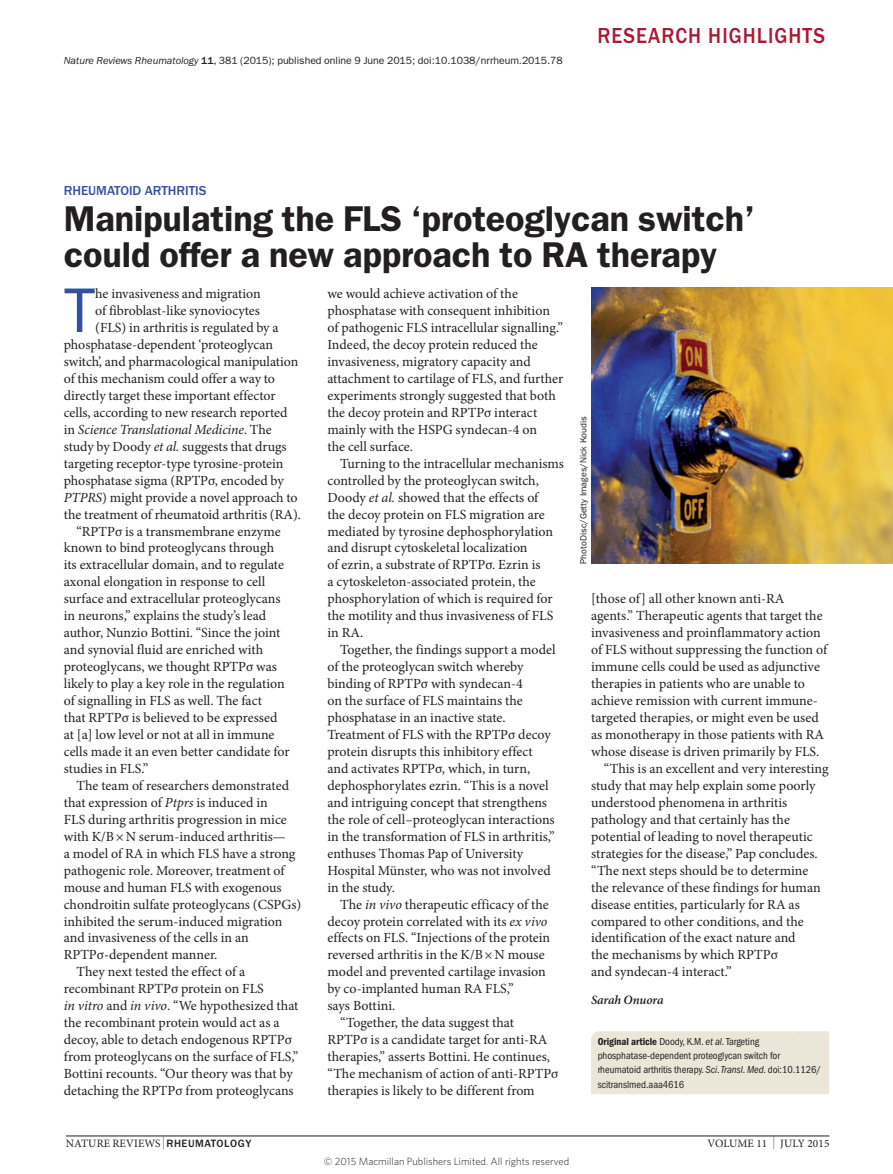
<style>
.page{position:relative;width:893px;height:1174px;background:#fff}
.page>*{position:absolute;margin:0;border:0;box-sizing:border-box;transform-origin:0 0}
.Body_drop_cap{font:63.3px "ITC Franklin Gothic Std";color:#3350a2}
.Title{font:600 36px/36px "ITC Franklin Gothic Std";letter-spacing:-.005em;color:#231f20}
.t1{font:500 22.5px "ITC Franklin Gothic Std";letter-spacing:.05em;color:#a71a37;scale:.9 1}
.Body_text{font:13.95px/17px "Minion Pro";color:#231f20}
.Body_drop_cap-2{font:13.95px "Minion Pro";letter-spacing:-.005em;color:#231f20}
.Body_drop_cap-3{font:italic 13.95px "Minion Pro";letter-spacing:-.01em;color:#231f20}
.Strapline{font:500 13.5px "ITC Franklin Gothic Std";letter-spacing:-.005em;color:#3350a2}
.Authors{font:italic 600 12.75px "Minion Pro";letter-spacing:-.015em;color:#231f20}
.t2{font:11.25px "Minion Pro Regular 2";letter-spacing:.01em;color:#231f20}
.References{font:condensed 10.5px/14.2px "ITC Franklin Gothic Std";letter-spacing:-.005em;color:#231f20}
.Citation_line{font:10.5px "ITC Franklin Gothic Std";letter-spacing:-.005em;color:#231f20}
.t3{font:300 10.5px "Whitney";color:#231f20}
.Figure_credit{font:9px "ITC Franklin Gothic Std";color:#231f20}
.s1{font-style:italic}
.s2{font-weight:500}
.s3{font-style:normal}
.s4{font-family:"ITC Franklin Gothic Std Dm Cd";font-stretch:normal}
.s5{font-size:12.9px}
.s6{font-family:"ITC Franklin Gothic Std";font-weight:500;font-size:10.95px}
</style>
<div class="page">
<hr style="left:66px;top:1135px;width:763px;height:1px;background:#231f20">
<div style="left:591px;top:1031px;width:238px;height:63px;background:#ece6d9"></div>
<img style="left:591px;top:287px;width:302px;height:276px">
<p class="Citation_line" style="left:64px;top:54px;width:500px"><span class="s1">Nature Reviews Rheumatology</span> <span class="s2">11</span>, 381 (2015); published online 9 June 2015; doi:10.1038/nrrheum.2015.78</p>
<h3 class="t1" style="left:598px;top:22px;width:254px">RESEARCH HIGHLIGHTS</h3>
<p class="Strapline" style="left:64px;top:183px;width:144px">RHEUMATOID ARTHRITIS</p>
<p class="Title" style="left:64px;top:201px;width:693px">Manipulating the FLS ‘proteoglycan switch’ could offer a new approach to RA therapy</p>
<p class="Body_drop_cap" style="left:64px;top:274px;width:33px">T</p>
<p class="Body_drop_cap-2" style="left:95px;top:284px;width:167px">he invasiveness and migration</p>
<p class="Body_text" style="left:327px;top:285px;width:237px">we would achieve activation of the phosphatase with consequent inhibition of pathogenic FLS intracellular signalling.” Indeed, the decoy protein reduced the invasiveness, migratory capacity and attachment to cartilage of FLS, and further experiments strongly suggested that both the decoy protein and RPTPσ interact mainly with the HSPG syndecan-4 on<br>the cell surface.</p>
<p class="Body_text" style="left:327px;top:455px;width:238px;text-indent:13px">Turning to the intracellular mechanisms controlled by the proteoglycan switch, Doody <span class="s1">et al.</span> showed that the effects of<br>the decoy protein on FLS migration are mediated by tyrosine dephosphorylation and disrupt cytoskeletal localization<br>of ezrin, a substrate of RPTPσ. Ezrin is<br>a cytoskeleton-associated protein, the phosphorylation of which is required for the motility and thus invasiveness of FLS in RA.</p>
<p class="Body_text" style="left:327px;top:641px;width:230px;text-indent:13px">Together, the findings support a model of the proteoglycan switch whereby binding of RPTPσ with syndecan-4<br>on the surface of FLS maintains the phosphatase in an inactive state.<br>Treatment of FLS with the RPTPσ decoy protein disrupts this inhibitory effect and activates RPTPσ, which, in turn, dephosphorylates ezrin. “This is a novel and intriguing concept that strengthens the role of cell–proteoglycan interactions in the transformation of FLS in arthritis,” enthuses Thomas Pap of University Hospital Münster, who was not involved in the study.</p>
<p class="Body_text" style="left:327px;top:895px;width:224px;text-indent:13px">The <span class="s1">in vivo</span> therapeutic efficacy of the decoy protein correlated with its <span class="s1">ex vivo </span>effects on FLS. “Injections of the protein reversed arthritis in the K/B×N mouse model and prevented cartilage invasion by co-implanted human RA FLS,”<br>says Bottini.</p>
<p class="Body_text" style="left:327px;top:1014px;width:232px;text-indent:13px">“Together, the data suggest that<br>RPTPσ is a candidate target for anti-RA therapies,” asserts Bottini. He continues, “The mechanism of action of anti-RPTPσ therapies is likely to be different from</p>
<p class="Body_drop_cap-2" style="left:95px;top:301px;width:166px">of fibroblast-like synoviocytes</p>
<p class="Body_drop_cap-2" style="left:95px;top:318px;width:185px">(FLS) in arthritis is regulated by a</p>
<p class="Body_drop_cap-2" style="left:64px;top:335px;width:211px">phosphatase-dependent ‘proteoglycan</p>
<p class="Body_drop_cap-2" style="left:64px;top:352px;width:236px">switch’, and pharmacological manipulation</p>
<p class="Body_drop_cap-2" style="left:64px;top:369px;width:213px">of this mechanism could offer a way to</p>
<p class="Body_drop_cap-2" style="left:64px;top:386px;width:213px">directly target these important effector</p>
<p class="Body_drop_cap-2" style="left:64px;top:403px;width:225px">cells, according to new research reported</p>
<p class="Body_drop_cap-3" style="left:64px;top:421px;width:210px"><span class="s3">in</span> Science Translational Medicine<span class="s3">. The</span></p>
<p class="Body_drop_cap-2" style="left:64px;top:437px;width:224px">study by Doody <span class="s1">et al.</span> suggests that drugs</p>
<p class="Body_drop_cap-2" style="left:64px;top:454px;width:221px">targeting receptor-type tyrosine-protein</p>
<p class="Body_drop_cap-2" style="left:64px;top:471px;width:222px">phosphatase sigma (RPTPσ, encoded by</p>
<p class="Body_drop_cap-2" style="left:64px;top:488px;width:235px"><span class="s1">PTPRS</span>) might provide a novel approach to</p>
<p class="Body_drop_cap-2" style="left:64px;top:505px;width:239px">the treatment of rheumatoid arthritis (RA).</p>
<p class="Body_text" style="left:64px;top:522px;width:227px;text-indent:13px">“RPTPσ is a transmembrane enzyme known to bind proteoglycans through its extracellular domain, and to regulate axonal elongation in response to cell surface and extracellular proteoglycans in neurons,” explains the study’s lead author, Nunzio Bottini. “Since the joint and synovial fluid are enriched with proteoglycans, we thought RPTPσ was likely to play a key role in the regulation of signalling in FLS as well. The fact<br>that RPTPσ is believed to be expressed at [a] low level or not at all in immune cells made it an even better candidate for studies in FLS.”</p>
<p class="Body_text" style="left:64px;top:777px;width:239px;text-indent:13px">The team of researchers demonstrated that expression of <span class="s1">Ptprs</span> is induced in<br>FLS during arthritis progression in mice with K/B×N serum-induced arthritis—<br>a model of RA in which FLS have a strong pathogenic role. Moreover, treatment of mouse and human FLS with exogenous chondroitin sulfate proteoglycans (CSPGs) inhibited the serum-induced migration and invasiveness of the cells in an RPTPσ-dependent manner.</p>
<p class="Body_text" style="left:64px;top:963px;width:236px;text-indent:13px">They next tested the effect of a recombinant RPTPσ protein on FLS<br><span class="s1">in vitro</span> and <span class="s1">in vivo</span>. “We hypothesized that the recombinant protein would act as a decoy, able to detach endogenous RPTPσ from proteoglycans on the surface of FLS,” Bottini recounts. “Our theory was that by detaching the RPTPσ from proteoglycans</p>
<p class="Figure_credit" style="left:578px;top:563px;width:149px;rotate:-90deg">PhotoDisc/Getty Images/Nick Koudis</p>
<p class="Body_text" style="left:591px;top:590px;width:238px">[those of] all other known anti-RA agents.” Therapeutic agents that target the invasiveness and proinflammatory action of FLS without suppressing the function of immune cells could be used as adjunctive therapies in patients who are unable to achieve remission with current immune&shy;targeted therapies, or might even be used as monotherapy in those patients with RA whose disease is driven primarily by FLS.</p>
<p class="Body_text" style="left:591px;top:760px;width:239px;text-indent:13px">“This is an excellent and very interesting study that may help explain some poorly understood phenomena in arthritis pathology and that certainly has the potential of leading to novel therapeutic strategies for the disease,” Pap concludes. “The next steps should be to determine the relevance of these findings for human disease entities, particularly for RA as compared to other conditions, and the identification of the exact nature and<br>the mechanisms by which RPTPσ<br>and syndecan-4 interact.”</p>
<p class="Authors" style="left:591px;top:992px;width:74px">Sarah Onuora</p>
<p class="References" style="left:598px;top:1034px;width:225px"><span class="s4">Original article</span> Doody, K.M. <span class="s1">et al.</span> Targeting phosphatase‑dependent proteoglycan switch for rheumatoid arthritis therapy. <span class="s1">Sci. Transl. Med.</span> doi:10.1126/ scitranslmed.aaa4616</p>
<p class="t2" style="left:66px;top:1135px;width:187px">NATURE REVIEWS <span class="s5">|</span> <span class="s6">RHEUMATOLOGY</span></p>
<p class="t2" style="left:707px;top:1135px;width:123px">VOLUME 11 <span class="s5">|</span> JULY 2015</p>
<p class="t3" style="left:324px;top:1154px;width:247px">© 2015 Macmillan Publishers Limited. All rights reserved</p>
</div>
